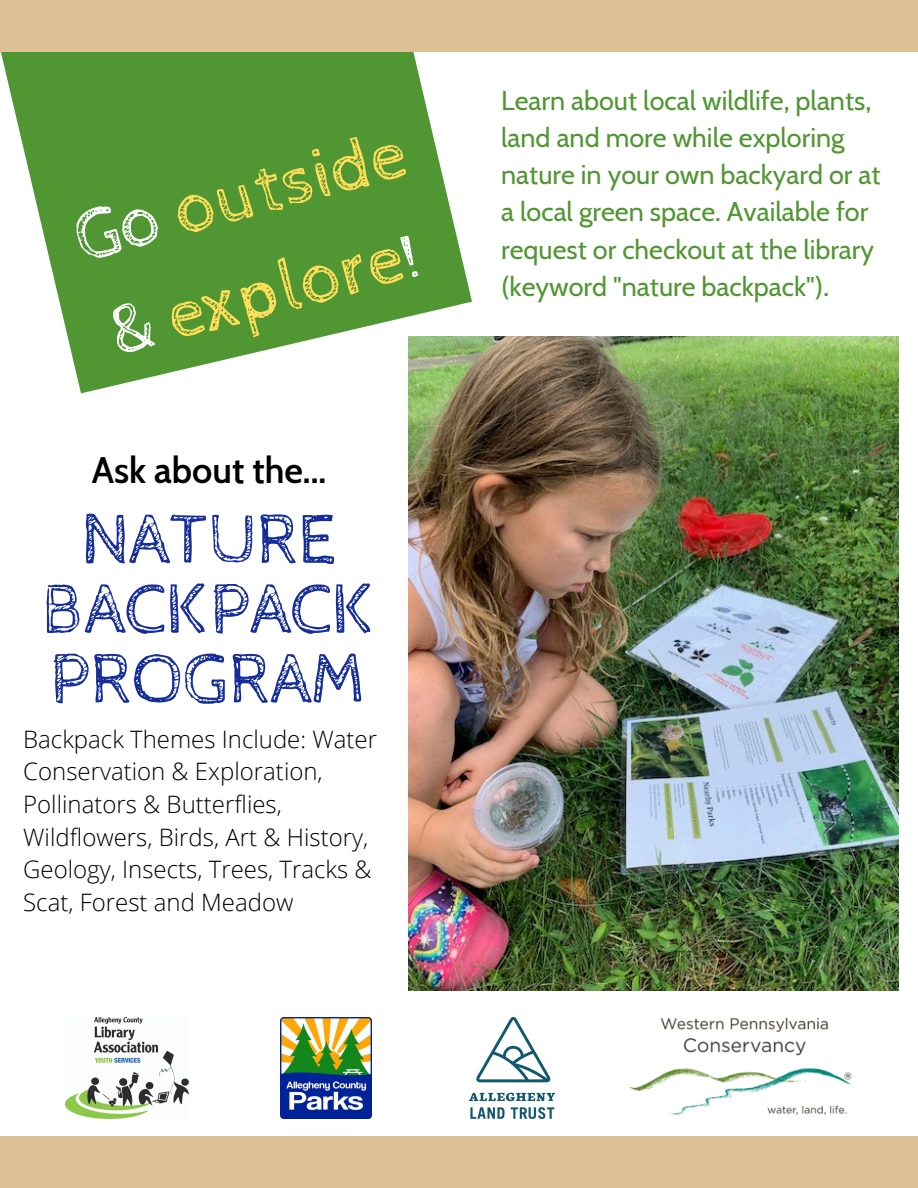
<style>
.page{position:relative;width:918px;height:1188px;background:#fff}
.page>*{position:absolute;margin:0;border:0;box-sizing:border-box;transform-origin:0 0}
.t1{font:72px/69.8px "Cabin Sketch";color:#162e99;text-align:center}
.t2{font:72px/100.1px "Cabin Sketch";color:#ffde59}
.t3{font:600 36px "Cabin";color:#000}
.t4{font:27px/37.2px "Cabin";color:#509632}
.t5{font:300 24px/32.7px "Open Sans";color:#000}
.s1{color:#fff}
</style>
<div class="page">
<svg style="left:1px;top:52px;width:471px;height:341px;fill:#509632"></svg>
<div style="left:0;top:0;width:918px;height:52px;background:#ddc094"></div>
<div style="left:0;top:1136px;width:918px;height:52px;background:#ddc094"></div>
<img style="left:65px;top:1017px;width:124px;height:102px">
<img style="left:469px;top:1017px;width:86px;height:102px">
<img style="left:281px;top:1017px;width:91px;height:102px">
<img style="left:630px;top:1017px;width:222px;height:98px">
<img style="left:408px;top:337px;width:491px;height:653px">
<p class="t2" style="left:64px;top:193px;width:341px;rotate:-15deg"><span class="s1">Go</span> outside <span class="s1">&amp;</span> explore<span class="s1">!</span></p>
<p class="t3" style="left:92px;top:448px;width:236px">Ask about the...</p>
<p class="t1" style="left:42px;top:507px;width:334px">NATURE<br>BACKPACK<br>PROGRAM</p>
<p class="t5" style="left:23px;top:722px;width:355px">Backpack Themes Include: Water<br>Conservation &amp; Exploration,<br>Pollinators &amp; Butterflies,<br>Wildflowers, Birds, Art &amp; History,<br>Geology, Insects, Trees, Tracks &amp;<br>Scat, Forest and Meadow</p>
<p class="t4" style="left:501px;top:82px;width:381px">Learn about local wildlife, plants, land and more while exploring nature in your own backyard or at a local green space. Available for request or checkout at the library (keyword "nature backpack").</p>
</div>
